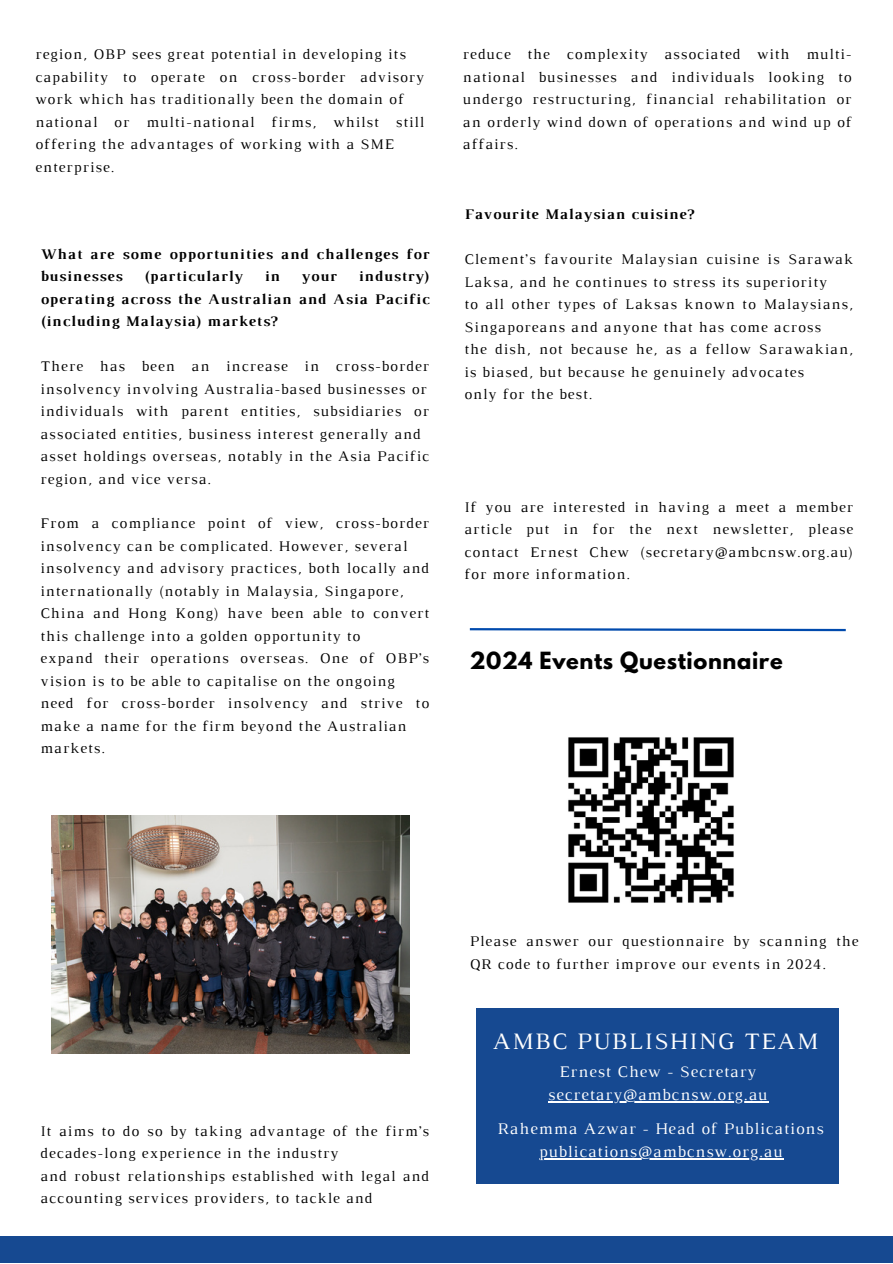
<style>
.page{position:relative;width:893px;height:1264px;background:#fff}
.page>*{position:absolute;margin:0;border:0;box-sizing:border-box;transform-origin:0 0}
.t1{font:24px "Luthier";letter-spacing:.06em;color:#fff}
.t2{font:700 21px "League Spartan";letter-spacing:.03em;color:#000}
.t3{font:16.5px "Luthier";letter-spacing:.06em;color:#fff}
.t4{font:15px/22.5px "Luthier";letter-spacing:.07em;color:#000}
.t5{font:700 15px/22.5px "Luthier";letter-spacing:.07em;color:#000}
</style>
<div class="page">
<div style="left:0;top:1235px;width:892px;height:27px;background:#164991"></div>
<img style="left:51px;top:815px;width:358px;height:238px">
<div style="left:476px;top:1008px;width:362px;height:176px;background:#164991"></div>
<hr style="left:548px;top:1100px;width:220px;height:2px;background:#fff">
<hr style="left:539px;top:1158px;width:244px;height:1px;background:#fff">
<svg style="left:469px;top:628px;width:377px;height:4px"></svg>
<img style="left:568px;top:737px;width:166px;height:166px">
<p class="t4" style="left:35px;top:44px;width:372px">region, OBP sees great potential in developing its</p>
<p class="t4" style="left:35px;top:67px;width:390px">capability to operate on cross-border advisory work which has traditionally been the domain of</p>
<p class="t4" style="left:35px;top:112px;width:390px">national or multi-national firms, whilst still offering the advantages of working with a SME</p>
<p class="t4" style="left:35px;top:157px;width:80px">enterprise.</p>
<p class="t5" style="left:40px;top:243px;width:390px">What are some opportunities and challenges for businesses</p>
<p class="t5" style="left:40px;top:266px;width:390px;text-align:justify;text-indent:318px">industry) operating across the Australian and Asia Pacific (including Malaysia) markets?</p>
<p class="t4" style="left:40px;top:356px;width:390px">There has been an increase in cross-border insolvency involving Australia-based businesses or</p>
<p class="t4" style="left:40px;top:401px;width:390px">individuals with parent entities, subsidiaries or associated entities, business interest generally and</p>
<p class="t4" style="left:40px;top:446px;width:390px">asset holdings overseas, notably in the Asia Pacific region, and vice versa.</p>
<p class="t4" style="left:40px;top:513px;width:390px">From a compliance point of view, cross-border insolvency can be complicated. However, several</p>
<p class="t4" style="left:40px;top:558px;width:390px">insolvency and advisory practices, both locally and internationally (notably in Malaysia, Singapore,</p>
<p class="t4" style="left:40px;top:603px;width:390px">China and Hong Kong) have been able to convert this challenge into a golden opportunity to</p>
<p class="t4" style="left:40px;top:648px;width:390px">expand their operations overseas. One of OBP’s vision is to be able to capitalise on the ongoing</p>
<p class="t4" style="left:40px;top:693px;width:390px">need for cross-border insolvency and strive to make a name for the firm beyond the Australian</p>
<p class="t4" style="left:40px;top:738px;width:66px">markets.</p>
<p class="t5" style="left:144px;top:266px;width:100px">(particularly</p>
<p class="t5" style="left:264px;top:266px;width:17px">in</p>
<p class="t5" style="left:301px;top:266px;width:36px">your</p>
<p class="t4" style="left:463px;top:44px;width:390px;text-align:justify">reduce the complexity associated with multi&shy;national businesses and individuals looking to undergo restructuring, financial rehabilitation or an orderly wind down of operations and wind up of affairs.</p>
<p class="t5" style="left:464px;top:204px;width:231px">Favourite Malaysian cuisine?</p>
<p class="t4" style="left:464px;top:249px;width:390px">Clement’s favourite Malaysian cuisine is Sarawak<br>Laksa, and he continues to stress its superiority</p>
<p class="t4" style="left:464px;top:294px;width:390px">to all other types of Laksas known to Malaysians,<br>Singaporeans and anyone that has come across</p>
<p class="t4" style="left:464px;top:339px;width:390px">the dish, not because he, as a fellow Sarawakian, is biased, but because he genuinely advocates</p>
<p class="t4" style="left:464px;top:384px;width:129px">only for the best.</p>
<p class="t4" style="left:464px;top:496px;width:390px;text-align:justify">If you are interested in having a meet a member article put in for the next newsletter, please contact Ernest Chew (secretary@ambcnsw.org.au) for more information.</p>
<p class="t2" style="left:470px;top:650px;width:314px">2024 Events Questionnaire</p>
<p class="t4" style="left:40px;top:1120px;width:390px">It aims to do so by taking advantage of the firm’s decades-long experience in the industry</p>
<p class="t4" style="left:40px;top:1165px;width:390px">and robust relationships established with legal and accounting services providers, to tackle and</p>
<p class="t4" style="left:470px;top:931px;width:390px">Please answer our questionnaire by scanning the<br>QR code to further improve our events in 2024.</p>
<p class="t1" style="left:492px;top:1032px;width:327px">AMBC PUBLISHING TEAM</p>
<p class="t3" style="left:559px;top:1065px;width:198px">Ernest Chew - Secretary</p>
<p class="t3" style="left:548px;top:1088px;width:220px">secretary@ambcnsw.org.au</p>
<p class="t3" style="left:498px;top:1123px;width:327px">Rahemma Azwar - Head of Publications</p>
<p class="t3" style="left:539px;top:1145px;width:245px">publications@ambcnsw.org.au</p>
</div>
